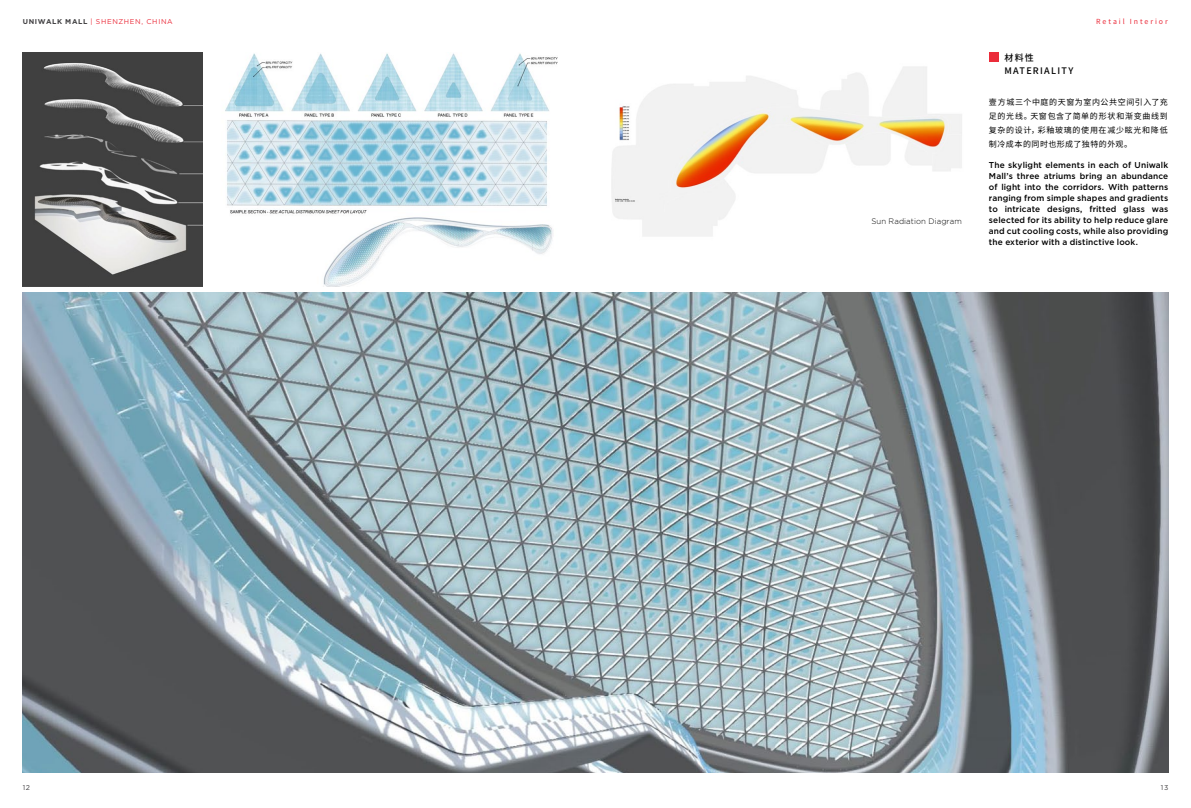
<style>
.page{position:relative;width:1191px;height:808px;background:#fff}
.page>*{position:absolute;margin:0;border:0;box-sizing:border-box;transform-origin:0 0}
.t1{font:500 9px/13px "Noto Sans Hans";letter-spacing:.14em;color:#000}
.t2{font:500 8.5px/11px "Gotham";letter-spacing:.015em;color:#000;text-align:justify}
.t3{font:8px/14px "Noto Sans Hans";letter-spacing:.08em;color:#000;text-align:justify}
.t4{font:300 8px "Gotham";letter-spacing:.015em;color:#000}
.t5{font:7px "Gotham";letter-spacing:.1em;color:#eb2c3a}
.t6{font:7px "Noto Sans Hans";letter-spacing:.275em;color:#eb2c3a}
.t7{font:7px "Gotham";color:#414042}
.s1{font-weight:700;color:#414042}
</style>
<div class="page">
<img style="left:23px;top:292px;width:1145px;height:480px">
<img style="left:225px;top:53px;width:333px;height:233px">
<div style="left:989px;top:52px;width:9px;height:10px;background:#eb2c3a"></div>
<img style="left:23px;top:53px;width:179px;height:233px">
<img style="left:611px;top:66px;width:351px;height:170px">
<p class="t5" style="left:23px;top:17px;width:152px"><span class="s1">UNIWALK MALL</span> | SHENZHEN, CHINA</p>
<p class="t6" style="left:1096px;top:17px;width:73px">Retail Interior</p>
<p class="t4" style="left:871px;top:216px;width:92px">Sun Radiation Diagram</p>
<p class="t1" style="left:1004px;top:51px;width:71px">材料性<br>MATERIALITY</p>
<p class="t3" style="left:989px;top:95px;width:180px">壹方城三个中庭的天窗为室内公共空间引入了充足的光线。天窗包含了简单的形状和渐变曲线到复杂的设计，彩釉玻璃的使用在减少眩光和降低制冷成本的同时也形成了独特的外观。</p>
<p class="t2" style="left:989px;top:160px;width:181px">The skylight elements in each of Uniwalk Mall’s three atriums bring an abundance of light into the corridors. With patterns ranging from simple shapes and gradients to intricate designs, fritted glass was selected for its ability to help reduce glare and cut cooling costs, while also providing the exterior with a distinctive look.</p>
<p class="t7" style="left:23px;top:783px;width:9px">12</p>
<p class="t7" style="left:1160px;top:783px;width:9px">13</p>
</div>
